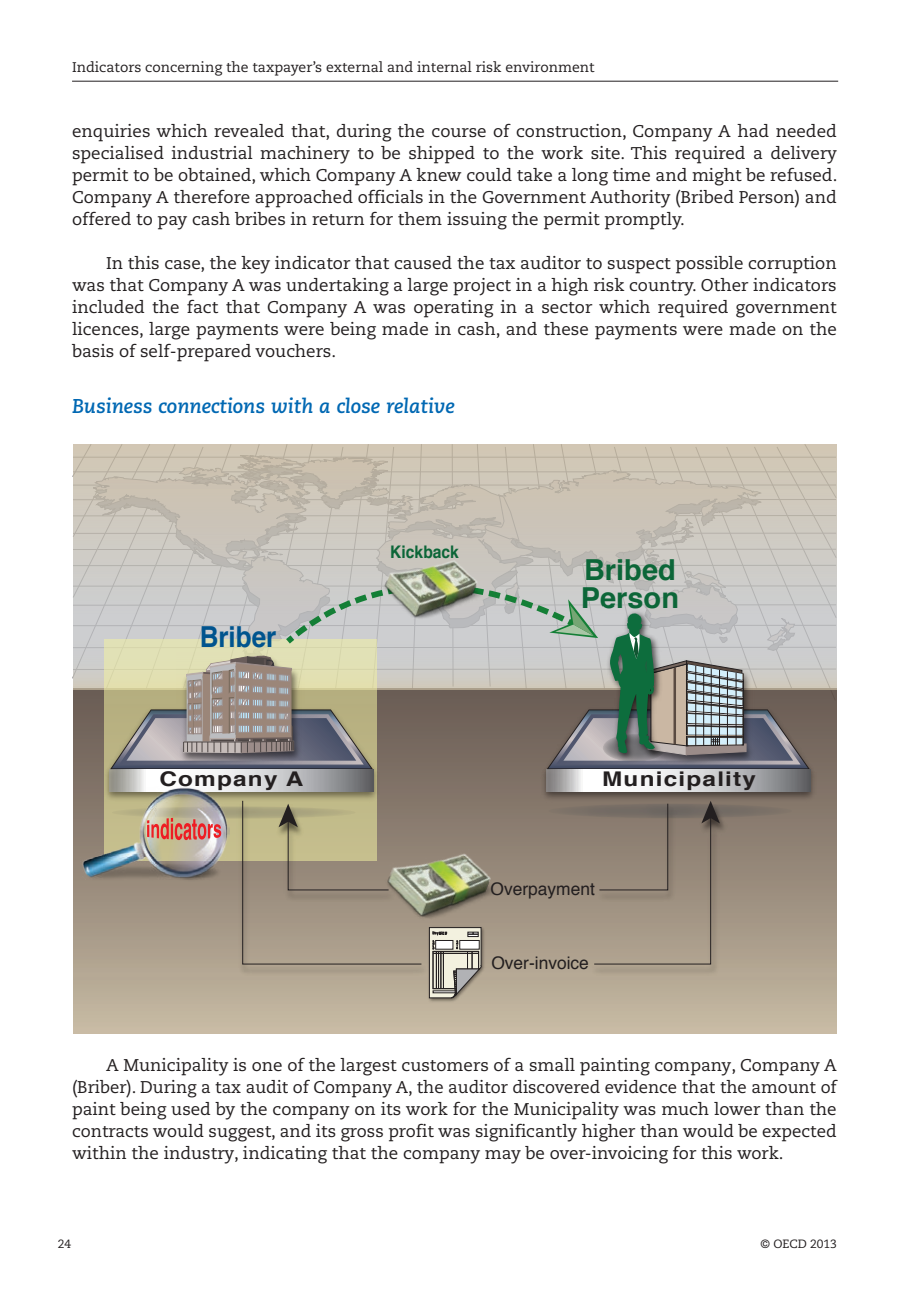
<style>
.page{position:relative;width:908px;height:1304px;background:#fff}
.page>*{position:absolute;margin:0;border:0;box-sizing:border-box;transform-origin:0 0}
.t1{font:700 29px/29px "Helvetica";color:#0c6638}
.t2{font:700 29px "Helvetica";color:#00548e;scale:.9 1}
.t3{font:700 20.2px "Helvetica";letter-spacing:.05em;color:#231f20;scale:1.2 1}
.FIGURE_Title{font:italic 700 20px "Caecilia LT Pro 76";color:#0168b3}
.t4{font:17.4px "Helvetica";color:#231f20}
.t5{font:700 17.4px "Helvetica";color:#0c6638;scale:.9 1}
.Body_Text{font:17px/22px "Caecilia LT Pro 55 Roman";color:#231f20;text-align:justify}
.t6{font:14px "Caecilia LT Pro 55 Roman";color:#231f20}
.t7{font:12px "Caecilia LT Pro 55 Roman";color:#231f20}
</style>
<div class="page">
<hr style="left:72px;top:81px;width:765px;height:1px;background:#231f20">
<svg style="left:73px;top:689px;width:763px;height:345px"></svg>
<div style="left:548px;top:804px;width:243px;height:14px;background:#7c7167;border-radius:50%"></div>
<div style="left:112px;top:806px;width:243px;height:13px;background:#a6a27d;border-radius:50%"></div>
<img style="left:229px;top:769px;width:152px;height:34px">
<svg style="left:229px;top:769px;width:144px;height:23px"></svg>
<img style="left:538px;top:769px;width:280px;height:34px">
<svg style="left:546px;top:769px;width:263px;height:23px"></svg>
<img style="left:80px;top:769px;width:149px;height:138px">
<svg style="left:147px;top:818px;width:74px;height:22px"></svg>
<img style="left:588px;top:799px;width:140px;height:179px">
<img style="left:237px;top:799px;width:193px;height:179px">
<svg style="left:241px;top:800px;width:181px;height:165px"></svg>
<svg style="left:593px;top:801px;width:126px;height:164px"></svg>
<img style="left:358px;top:801px;width:170px;height:170px">
<img style="left:426px;top:925px;width:60px;height:79px">
<svg style="left:429px;top:927px;width:52px;height:71px"></svg>
<svg style="left:72px;top:444px;width:763px;height:325px"></svg>
<p class="t6" style="left:72px;top:58px;width:524px">Indicators concerning the taxpayer’s external and internal risk environment</p>
<p class="Body_Text" style="left:72px;top:120px;width:766px">enquiries which revealed that, during the course of construction, Company A had needed specialised industrial machinery to be shipped to the work site. This required a delivery permit to be obtained, which Company A knew could take a long time and might be refused.<br>Company A therefore approached officials in the Government Authority (Bribed Person) and offered to pay cash bribes in return for them issuing the permit promptly.</p>
<p class="Body_Text" style="left:72px;top:252px;width:766px;text-indent:34px">In this case, the key indicator that caused the tax auditor to suspect possible corruption was that Company A was undertaking a large project in a high risk country. Other indicators included the fact that Company A was operating in a sector which required government licences, large payments were being made in cash, and these payments were made on the basis of self-prepared vouchers.</p>
<p class="FIGURE_Title" style="left:72px;top:392px;width:384px">Business connections with a close relative</p>
<p class="t2" style="left:199px;top:614px;width:87px">Briber</p>
<p class="t5" style="left:390px;top:538px;width:78px">Kickback</p>
<p class="t1" style="left:580px;top:555px;width:100px">Bribed<br>Person</p>
<p class="t3" style="left:159px;top:763px;width:121px">Company A</p>
<p class="t3" style="left:602px;top:763px;width:130px">Municipality</p>
<p class="t4" style="left:490px;top:876px;width:106px">Overpayment</p>
<p class="t4" style="left:491px;top:949px;width:99px">Over-invoice</p>
<p class="Body_Text" style="left:72px;top:1054px;width:765px;text-indent:34px">A Municipality is one of the largest customers of a small painting company, Company A (Briber). During a tax audit of Company A, the auditor discovered evidence that the amount of paint being used by the company on its work for the Municipality was much lower than the contracts would suggest, and its gross profit was significantly higher than would be expected within the industry, indicating that the company may be over-invoicing for this work.</p>
<p class="t7" style="left:58px;top:1236px;width:15px">24</p>
<p class="t7" style="left:760px;top:1236px;width:78px">© OECD 2013</p>
</div>
